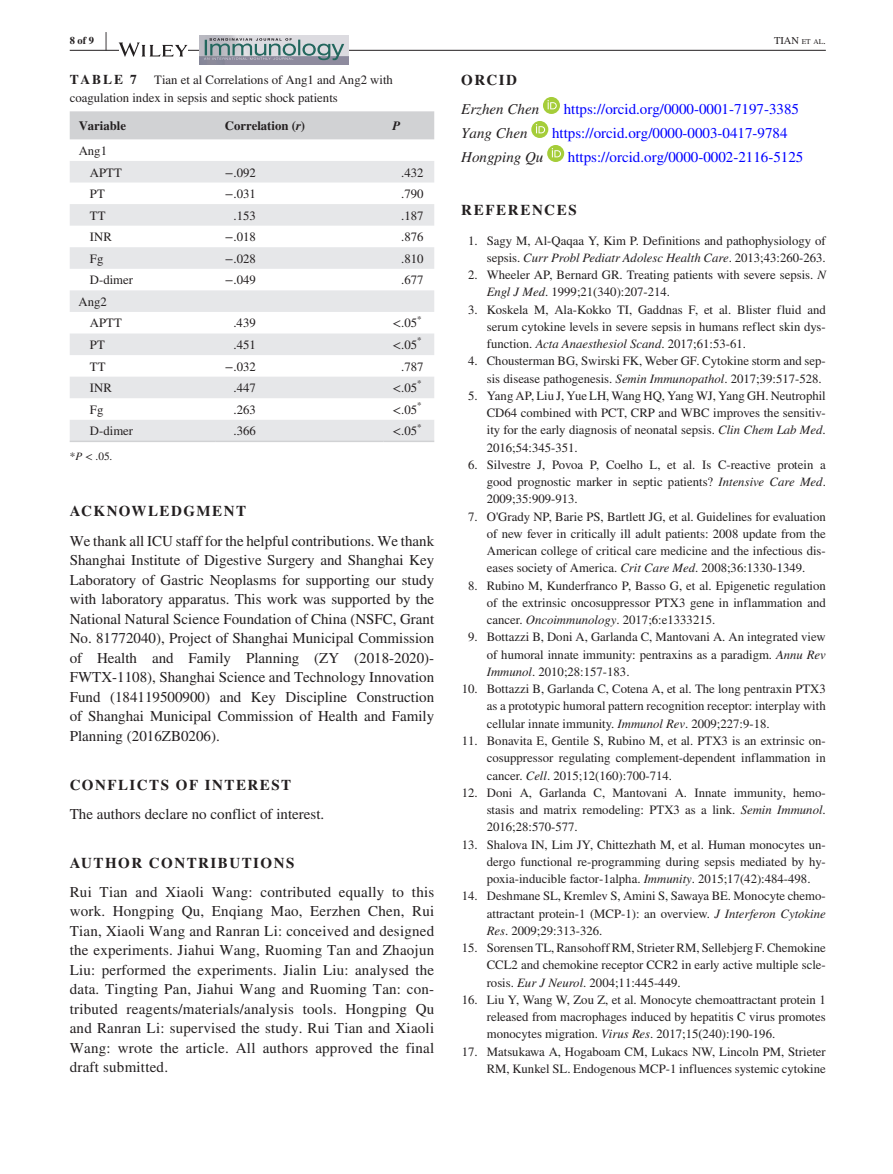
<style>
.page{position:relative;width:893px;height:1174px;background:#fff}
.page>*{position:absolute;margin:0;border:0;box-sizing:border-box;transform-origin:0 0}
.t1{font:700 25.95px "STIX";color:#231f20;scale:.36 1}
.t2{font:15px/19.5px "STIX";color:#231f20;text-align:justify}
.t3{font:15px "STIX";color:#00f}
.t4{font:700 15px "STIX";letter-spacing:.1em;color:#231f20}
.t5{font:italic 15px "STIX";color:#231f20}
.t6{font:700 13.5px "STIX";letter-spacing:.14em;color:#231f20}
.t7{font:12.75px/17.2px "STIX";color:#231f20;text-align:justify}
.t8{font:700 12.75px "STIX";color:#231f20}
.t9{font:italic 700 12.75px "STIX";color:#231f20}
.t10{font:11.25px "STIX";color:#231f20}
.t11{font:10.5px "STIX";color:#231f20}
.t12{font:700 10.5px "STIX";color:#231f20}
.s1{font-size:7.35px}
.s2{font-style:italic}
</style>
<div class="page">
<hr style="left:70px;top:50px;width:756px;height:1px;background:#231f20">
<svg style="left:119px;top:42px;width:69px;height:15px"></svg>
<img style="left:200px;top:36px;width:149px;height:28px">
<svg style="left:204px;top:38px;width:140px;height:22px"></svg>
<div style="left:543px;top:97px;width:17px;height:17px;background:#a5cd39;border-radius:50%"></div>
<svg style="left:547px;top:100px;width:10px;height:9px"></svg>
<svg style="left:531px;top:121px;width:17px;height:17px"></svg>
<svg style="left:536px;top:124px;width:9px;height:9px"></svg>
<svg style="left:547px;top:145px;width:17px;height:17px"></svg>
<svg style="left:552px;top:148px;width:9px;height:9px"></svg>
<div style="left:70px;top:111px;width:364px;height:28px;background:#d1d2d4"></div>
<svg style="left:70px;top:161px;width:364px;height:279px;fill:#e6e7e9"></svg>
<hr style="left:70px;top:440px;width:146px;height:2px;background:#d1d2d4">
<hr style="left:216px;top:440px;width:168px;height:2px;background:#d1d2d4">
<hr style="left:384px;top:440px;width:50px;height:2px;background:#d1d2d4">
<p class="t12" style="left:70px;top:34px;width:26px">8 of 9</p>
<h1 class="t1" style="left:105px;top:26px;width:7px">|</h1>
<p class="t11" style="left:774px;top:33px;width:53px">TIAN <span class="s1">et al</span>.</p>
<p class="t6" style="left:70px;top:71px;width:69px">TABLE 7</p>
<p class="t7" style="left:70px;top:71px;width:325px;line-height:18px;text-indent:85px">Tian et al Correlations of Ang1 and Ang2 with coagulation index in sepsis and septic shock patients</p>
<p class="t8" style="left:79px;top:118px;width:49px">Variable</p>
<p class="t8" style="left:225px;top:118px;width:82px">Correlation (<span class="s2">r</span>)</p>
<p class="t9" style="left:393px;top:117px;width:9px">P</p>
<p class="t7" style="left:90px;top:141px;width:33px;line-height:21.6px;text-indent:-11px">Ang1<br>APTT</p>
<p class="t7" style="left:225px;top:164px;width:33px">−.092</p>
<p class="t7" style="left:401px;top:164px;width:24px">.432</p>
<p class="t7" style="left:90px;top:186px;width:16px">PT</p>
<p class="t7" style="left:225px;top:186px;width:33px">−.031</p>
<p class="t7" style="left:401px;top:186px;width:24px">.790</p>
<p class="t7" style="left:90px;top:208px;width:17px">TT</p>
<p class="t7" style="left:234px;top:208px;width:24px">.153</p>
<p class="t7" style="left:401px;top:208px;width:24px">.187</p>
<p class="t7" style="left:90px;top:229px;width:23px">INR</p>
<p class="t7" style="left:225px;top:229px;width:33px">−.018</p>
<p class="t7" style="left:401px;top:229px;width:24px">.876</p>
<p class="t7" style="left:90px;top:251px;width:15px">Fg</p>
<p class="t7" style="left:225px;top:251px;width:33px">−.028</p>
<p class="t7" style="left:401px;top:251px;width:24px">.810</p>
<p class="t7" style="left:90px;top:272px;width:45px">D‐dimer</p>
<p class="t7" style="left:225px;top:272px;width:33px">−.049</p>
<p class="t7" style="left:401px;top:272px;width:24px">.677</p>
<p class="t7" style="left:90px;top:292px;width:33px;line-height:21.6px;text-indent:-11px">Ang2<br>APTT</p>
<p class="t7" style="left:233px;top:315px;width:24px">.439</p>
<p class="t7" style="left:392px;top:315px;width:31px">&lt;.05<sup>*</sup></p>
<p class="t7" style="left:90px;top:337px;width:16px">PT</p>
<p class="t7" style="left:234px;top:337px;width:24px">.451</p>
<p class="t7" style="left:393px;top:337px;width:31px">&lt;.05<sup>*</sup></p>
<p class="t7" style="left:90px;top:358px;width:17px">TT</p>
<p class="t7" style="left:225px;top:358px;width:33px">−.032</p>
<p class="t7" style="left:401px;top:358px;width:24px">.787</p>
<p class="t7" style="left:90px;top:380px;width:23px">INR</p>
<p class="t7" style="left:234px;top:380px;width:24px">.447</p>
<p class="t7" style="left:393px;top:380px;width:31px">&lt;.05<sup>*</sup></p>
<p class="t7" style="left:90px;top:402px;width:15px">Fg</p>
<p class="t7" style="left:234px;top:402px;width:24px">.263</p>
<p class="t7" style="left:393px;top:402px;width:31px">&lt;.05<sup>*</sup></p>
<p class="t7" style="left:90px;top:423px;width:45px">D‐dimer</p>
<p class="t7" style="left:234px;top:423px;width:24px">.366</p>
<p class="t7" style="left:393px;top:423px;width:31px">&lt;.05<sup>*</sup></p>
<p class="t10" style="left:70px;top:448px;width:44px">*<span class="s2">P</span> &lt; .05.</p>
<p class="t4" style="left:70px;top:502px;width:178px">ACKNOWLEDGMENT</p>
<p class="t2" style="left:70px;top:532px;width:366px">We thank all ICU staff for the helpful contributions. We thank Shanghai Institute of Digestive Surgery and Shanghai Key Laboratory of Gastric Neoplasms for supporting our study with laboratory apparatus. This work was supported by the National Natural Science Foundation of China (NSFC, Grant No. 81772040), Project of Shanghai Municipal Commission of Health and Family Planning (ZY (2018‐2020)‐ FWTX‐1108), Shanghai Science and Technology Innovation Fund (184119500900) and Key Discipline Construction of Shanghai Municipal Commission of Health and Family Planning (2016ZB0206).</p>
<p class="t4" style="left:70px;top:775px;width:223px">CONFLICTS OF INTEREST</p>
<p class="t2" style="left:70px;top:805px;width:256px">The authors declare no conflict of interest.</p>
<p class="t4" style="left:70px;top:853px;width:226px">AUTHOR CONTRIBUTIONS</p>
<p class="t2" style="left:70px;top:883px;width:366px">Rui Tian and Xiaoli Wang: contributed equally to this work. Hongping Qu, Enqiang Mao, Eerzhen Chen, Rui Tian, Xiaoli Wang and Ranran Li: conceived and designed the experiments. Jiahui Wang, Ruoming Tan and Zhaojun Liu: performed the experiments. Jialin Liu: analysed the data. Tingting Pan, Jiahui Wang and Ruoming Tan: con&shy;tributed reagents/materials/analysis tools. Hongping Qu and Ranran Li: supervised the study. Rui Tian and Xiaoli Wang: wrote the article. All authors approved the final draft submitted.</p>
<p class="t4" style="left:461px;top:71px;width:57px">ORCID</p>
<p class="t5" style="left:461px;top:99px;width:79px">Erzhen Chen</p>
<p class="t3" style="left:564px;top:99px;width:237px">https://orcid.org/0000-0001-7197-3385</p>
<p class="t5" style="left:461px;top:123px;width:68px">Yang Chen</p>
<p class="t3" style="left:552px;top:123px;width:237px">https://orcid.org/0000-0003-0417-9784</p>
<p class="t5" style="left:461px;top:147px;width:84px">Hongping Qu</p>
<p class="t3" style="left:568px;top:147px;width:237px">https://orcid.org/0000-0002-2116-5125</p>
<p class="t4" style="left:461px;top:201px;width:117px">REFERENCES</p>
<p class="t7" style="left:468px;top:232px;width:359px;text-align:right">1. Sagy M, Al‐Qaqaa Y, Kim P. Definitions and pathophysiology of sepsis. <span class="s2">Curr Probl Pediatr Adolesc Health Care</span>. 2013;43:260‐263.</p>
<p class="t7" style="left:487px;top:267px;width:341px;text-indent:-19px">2. Wheeler AP, Bernard GR. Treating patients with severe sepsis. <span class="s2">N<br>Engl J Med</span>. 1999;21(340):207‐214.</p>
<p class="t7" style="left:487px;top:301px;width:340px;text-indent:-19px">3. Koskela M, Ala‐Kokko TI, Gaddnas F, et al. Blister fluid and serum cytokine levels in severe sepsis in humans reflect skin dys&shy;function. <span class="s2">Acta Anaesthesiol Scand</span>. 2017;61:53‐61.</p>
<p class="t7" style="left:487px;top:353px;width:341px;text-indent:-19px">4. Chousterman BG, Swirski FK, Weber GF. Cytokine storm and sep&shy;sis disease pathogenesis. <span class="s2">Semin Immunopathol</span>. 2017;39:517‐528.</p>
<p class="t7" style="left:487px;top:388px;width:341px;text-indent:-19px">5. Yang AP, Liu J, Yue LH, Wang HQ, Yang WJ, Yang GH. Neutrophil CD64 combined with PCT, CRP and WBC improves the sensitiv&shy;ity for the early diagnosis of neonatal sepsis. <span class="s2">Clin Chem Lab Med</span>.<br>2016;54:345‐351.</p>
<p class="t7" style="left:487px;top:457px;width:341px;text-indent:-19px">6. Silvestre J, Povoa P, Coelho L, et al. Is C‐reactive protein a good prognostic marker in septic patients? <span class="s2">Intensive Care Med</span>.<br>2009;35:909‐913.</p>
<p class="t7" style="left:487px;top:508px;width:340px;text-indent:-19px">7. O'Grady NP, Barie PS, Bartlett JG, et al. Guidelines for evaluation of new fever in critically ill adult patients: 2008 update from the American college of critical care medicine and the infectious dis&shy;eases society of America. <span class="s2">Crit Care Med</span>. 2008;36:1330‐1349.</p>
<p class="t7" style="left:487px;top:577px;width:341px;text-indent:-19px">8. Rubino M, Kunderfranco P, Basso G, et al. Epigenetic regulation of the extrinsic oncosuppressor PTX3 gene in inflammation and cancer. <span class="s2">Oncoimmunology</span>. 2017;6:e1333215.</p>
<p class="t7" style="left:487px;top:629px;width:340px;text-indent:-19px">9. Bottazzi B, Doni A, Garlanda C, Mantovani A. An integrated view of humoral innate immunity: pentraxins as a paradigm. <span class="s2">Annu Rev Immunol</span>. 2010;28:157‐183.</p>
<p class="t7" style="left:487px;top:681px;width:341px;text-indent:-25px">10. Bottazzi B, Garlanda C, Cotena A, et al. The long pentraxin PTX3 as a prototypic humoral pattern recognition receptor: interplay with cellular innate immunity. <span class="s2">Immunol Rev</span>. 2009;227:9‐18.</p>
<p class="t7" style="left:487px;top:733px;width:340px;text-indent:-25px">11. Bonavita E, Gentile S, Rubino M, et al. PTX3 is an extrinsic on&shy;cosuppressor regulating complement‐dependent inflammation in cancer. <span class="s2">Cell</span>. 2015;12(160):700‐714.</p>
<p class="t7" style="left:487px;top:784px;width:341px;text-indent:-25px">12. Doni A, Garlanda C, Mantovani A. Innate immunity, hemo&shy;stasis and matrix remodeling: PTX3 as a link. <span class="s2">Semin Immunol</span>.<br>2016;28:570‐577.</p>
<p class="t7" style="left:487px;top:836px;width:340px;text-indent:-25px">13. Shalova IN, Lim JY, Chittezhath M, et al. Human monocytes un&shy;dergo functional re‐programming during sepsis mediated by hy&shy;poxia‐inducible factor‐1alpha. <span class="s2">Immunity</span>. 2015;17(42):484‐498.</p>
<p class="t7" style="left:487px;top:888px;width:340px;text-indent:-25px">14. Deshmane SL, Kremlev S, Amini S, Sawaya BE. Monocyte chemo&shy;attractant protein‐1 (MCP‐1): an overview. <span class="s2">J Interferon Cytokine Res</span>. 2009;29:313‐326.</p>
<p class="t7" style="left:487px;top:940px;width:341px;text-indent:-25px">15. Sorensen TL, Ransohoff RM, Strieter RM, Sellebjerg F. Chemokine CCL2 and chemokine receptor CCR2 in early active multiple scle&shy;rosis. <span class="s2">Eur J Neurol</span>. 2004;11:445‐449.</p>
<p class="t7" style="left:487px;top:991px;width:340px;text-indent:-25px">16. Liu Y, Wang W, Zou Z, et al. Monocyte chemoattractant protein 1 released from macrophages induced by hepatitis C virus promotes monocytes migration. <span class="s2">Virus Res</span>. 2017;15(240):190‐196.</p>
<p class="t7" style="left:462px;top:1043px;width:365px;text-align:right">17. Matsukawa A, Hogaboam CM, Lukacs NW, Lincoln PM, Strieter<br>RM, Kunkel SL. Endogenous MCP‐1 influences systemic cytokine</p>
</div>
